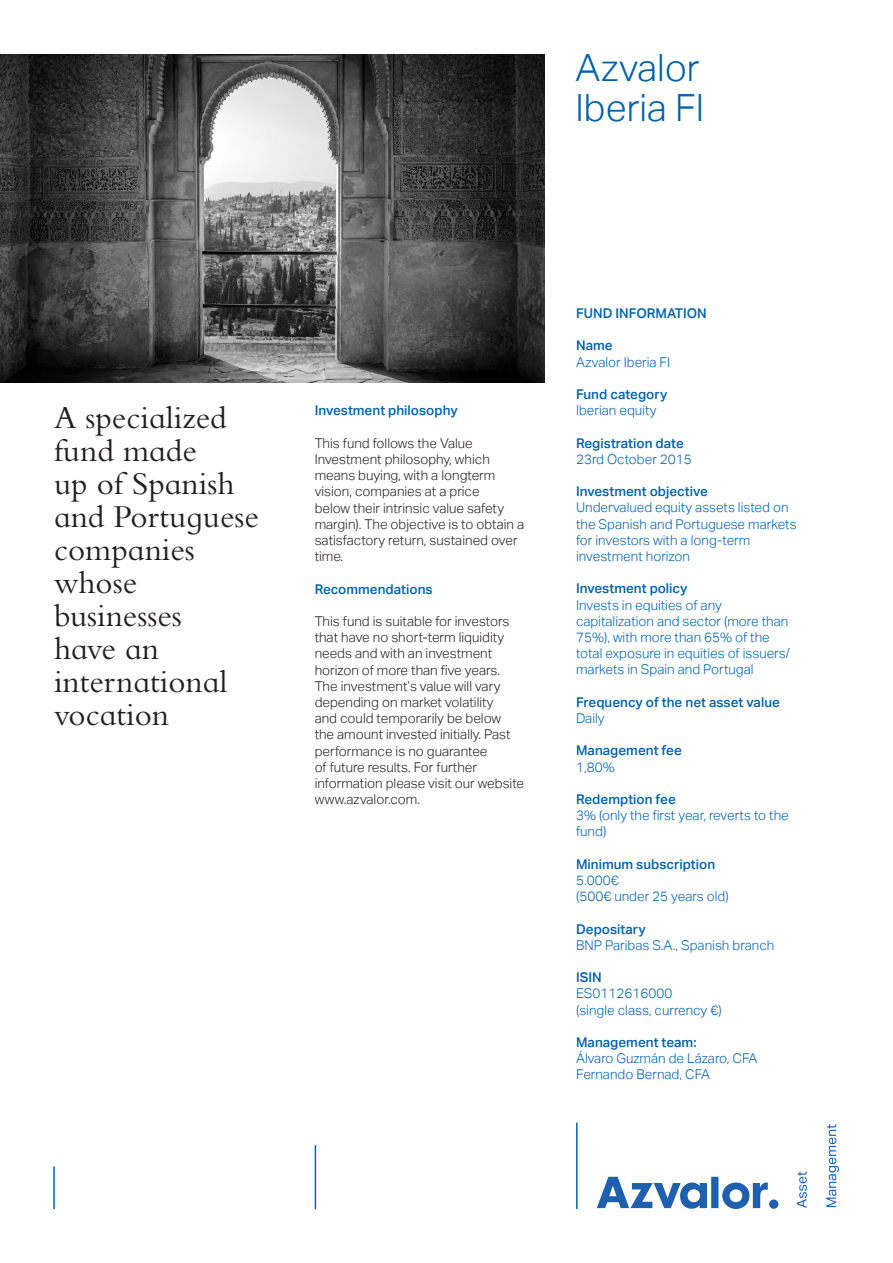
<style>
.page{position:relative;width:893px;height:1263px;background:#fff}
.page>*{position:absolute;margin:0;border:0;box-sizing:border-box;transform-origin:0 0}
.t1{font:300 37.5px "Aktiv Grotesk";color:#0062a7}
.t2{font:33px/33px "Bembo Infant MT Std";color:#231f20}
.t3{font:300 13.5px/16.2px "Aktiv Grotesk";color:#231f20}
.t4{font:300 13.5px/16.2px "Aktiv Grotesk";color:#0062a7}
.t5{font:500 13.5px/16.2px "Aktiv Grotesk";color:#0062a7}
.s1{font-weight:300}
</style>
<div class="page">
<img style="left:0;top:54px;width:544px;height:329px">
<svg style="left:597px;top:1124px;width:242px;height:85px"></svg>
<hr style="left:53px;top:1166px;width:2px;height:43px;background:#0062a7">
<hr style="left:315px;top:1145px;width:1px;height:64px;background:#0062a7">
<hr style="left:576px;top:1123px;width:2px;height:86px;background:#0062a7">
<p class="t1" style="left:575px;top:46px;width:126px">Azvalor</p>
<p class="t1" style="left:575px;top:86px;width:130px">Iberia FI</p>
<p class="t2" style="left:54px;top:400px;width:174px">A specialized fund made</p>
<p class="t2" style="left:54px;top:466px;width:206px">up of Spanish and Portuguese</p>
<p class="t2" style="left:54px;top:532px;width:175px">companies whose businesses have an international vocation</p>
<p class="t5" style="left:315px;top:403px;width:145px">Investment philosophy</p>
<p class="t3" style="left:315px;top:435px;width:182px">This fund follows the Value<br>Investment philosophy, which means buying, with a longterm</p>
<p class="t3" style="left:315px;top:484px;width:211px">vision, companies at a price<br>below their intrinsic value safety margin). The objective is to obtain a satisfactory return, sustained over time.</p>
<p class="t5" style="left:315px;top:581px;width:120px">Recommendations</p>
<p class="t3" style="left:315px;top:613px;width:196px">This fund is suitable for investors that have no short-term liquidity needs and with an investment horizon of more than five years.</p>
<p class="t3" style="left:315px;top:678px;width:211px">The investment’s value will vary depending on market volatility<br>and could temporarily be below<br>the amount invested initially. Past performance is no guarantee<br>of future results. For further information please visit our website www.azvalor.com.</p>
<p class="t5" style="left:576px;top:305px;width:132px">FUND INFORMATION</p>
<p class="t5" style="left:576px;top:338px;width:38px">Name</p>
<p class="t4" style="left:576px;top:354px;width:96px">Azvalor Iberia FI</p>
<p class="t5" style="left:576px;top:386px;width:93px">Fund category</p>
<p class="t4" style="left:576px;top:402px;width:82px">Iberian equity</p>
<p class="t5" style="left:576px;top:435px;width:109px">Registration date</p>
<p class="t4" style="left:576px;top:451px;width:117px">23rd October 2015</p>
<p class="t5" style="left:576px;top:483px;width:133px">Investment objective</p>
<p class="t4" style="left:576px;top:500px;width:222px">Undervalued equity assets listed on the Spanish and Portuguese markets for investors with a long-term investment horizon</p>
<p class="t5" style="left:576px;top:581px;width:113px">Investment policy</p>
<p class="t4" style="left:576px;top:597px;width:215px">Invests in equities of any capitalization and sector (more than<br>75%), with more than 65% of the total exposure in equities of issuers/ markets in Spain and Portugal</p>
<p class="t5" style="left:576px;top:694px;width:205px">Frequency of the net asset value<br><span class="s1">Daily</span></p>
<p class="t5" style="left:576px;top:743px;width:107px">Management fee</p>
<p class="t4" style="left:576px;top:759px;width:40px">1,80%</p>
<p class="t5" style="left:576px;top:791px;width:101px">Redemption fee</p>
<p class="t4" style="left:576px;top:807px;width:214px">3% (only the first year, reverts to the fund)</p>
<p class="t5" style="left:576px;top:856px;width:141px">Minimum subscription</p>
<p class="t4" style="left:576px;top:872px;width:44px">5.000€</p>
<p class="t4" style="left:576px;top:888px;width:154px">(500€ under 25 years old)</p>
<p class="t5" style="left:576px;top:921px;width:71px">Depositary</p>
<p class="t4" style="left:576px;top:937px;width:200px">BNP Paribas S.A., Spanish branch</p>
<p class="t5" style="left:576px;top:969px;width:27px">ISIN</p>
<p class="t4" style="left:576px;top:986px;width:98px">ES0112616000</p>
<p class="t4" style="left:576px;top:1002px;width:147px">(single class, currency €)</p>
<p class="t5" style="left:576px;top:1034px;width:122px">Management team:</p>
<p class="t4" style="left:576px;top:1050px;width:183px">Álvaro Guzmán de Lázaro, CFA</p>
<p class="t4" style="left:576px;top:1067px;width:135px">Fernando Bernad, CFA</p>
</div>
